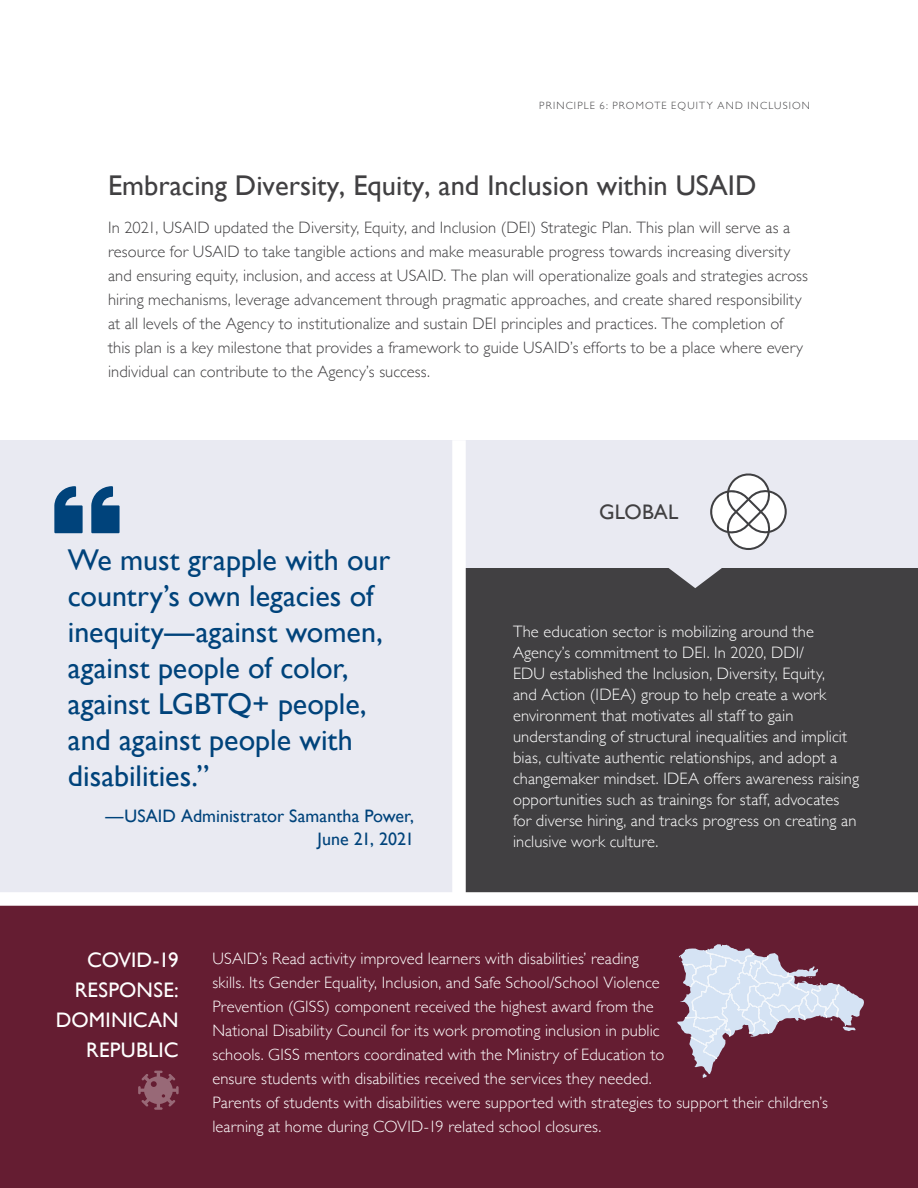
<style>
.page{position:relative;width:918px;height:1188px;background:#fff}
.page>*{position:absolute;margin:0;border:0;box-sizing:border-box;transform-origin:0 0}
.t1{font:30px/36px "Gill Sans";color:#00437b}
.t2{font:28.5px "Gill Sans";color:#414042}
.t3{font:21px/30px "Gill Sans";letter-spacing:.01em;color:#fff;text-align:right}
.t4{font:21px "Gill Sans";letter-spacing:.005em;color:#414042}
.t5{font:18px/22.5px "Gill Sans";letter-spacing:.005em;color:#00437b;text-align:right}
.t6{font:300 16.5px/21px "Gill Sans";letter-spacing:.005em;color:#fff}
.t7{font:300 16.5px/24px "Gill Sans";letter-spacing:.005em;color:#414042}
.t8{font:300 10.5px "Gill Sans";letter-spacing:.11em;color:#414042}
</style>
<div class="page">
<div style="left:459px;top:440px;width:459px;height:128px;background:#e9eaf2"></div>
<div style="left:0;top:440px;width:459px;height:456px;background:#e9eaf2"></div>
<div style="left:0;top:897px;width:918px;height:291px;background:#651d32"></div>
<svg style="left:54px;top:486px;width:66px;height:47px"></svg>
<svg style="left:677px;top:944px;width:187px;height:134px"></svg>
<svg style="left:138px;top:1071px;width:41px;height:39px"></svg>
<div style="left:459px;top:568px;width:459px;height:336px;background:#414042"></div>
<svg style="left:668px;top:568px;width:54px;height:20px"></svg>
<div style="left:0;top:892px;width:918px;height:14px;background:#fff"></div>
<div style="left:452px;top:440px;width:14px;height:457px;background:#fff"></div>
<svg style="left:710px;top:473px;width:77px;height:77px"></svg>
<p class="t8" style="left:539px;top:98px;width:272px">PRINCIPLE 6: PROMOTE EqUITY AND INCLUSION</p>
<h3 class="t2" style="left:108px;top:169px;width:650px">Embracing Diversity, Equity, and Inclusion within USAID</h3>
<p class="t7" style="left:108px;top:215px;width:702px">In 2021, USAID updated the Diversity, Equity, and Inclusion (DEI) Strategic Plan. This plan will serve as a resource for USAID to take tangible actions and make measurable progress towards increasing diversity and ensuring equity, inclusion, and access at USAID. The plan will operationalize goals and strategies across hiring mechanisms, leverage advancement through pragmatic approaches, and create shared responsibility at all levels of the Agency to institutionalize and sustain DEI principles and practices. The completion of this plan is a key milestone that provides a framework to guide USAID’s efforts to be a place where every individual can contribute to the Agency’s success.</p>
<p class="t1" style="left:68px;top:542px;width:324px">We must grapple with our country’s own legacies of inequity—against women, against people of color, against LGBTQ+ people, and against people with disabilities.”</p>
<p class="t5" style="left:105px;top:805px;width:310px">—USAID Administrator Samantha Power,<br>June 21, 2021</p>
<h4 class="t4" style="left:599px;top:499px;width:81px">GLOBAL</h4>
<p class="t6" style="left:513px;top:620px;width:348px">The education sector is mobilizing around the Agency’s commitment to DEI. In 2020, DDI/<br>EDU established the Inclusion, Diversity, Equity,<br>and Action (IDEA) group to help create a work environment that motivates all staff to gain understanding of structural inequalities and implicit bias, cultivate authentic relationships, and adopt a changemaker mindset. IDEA offers awareness raising opportunities such as trainings for staff, advocates for diverse hiring, and tracks progress on creating an inclusive work culture.</p>
<h4 class="t3" style="left:56px;top:945px;width:124px">COVID-19<br>RESPONSE:<br>DOMINICAN<br>REPUBLIC</h4>
<p class="t6" style="left:212px;top:946px;width:617px;line-height:24px">USAID’s Read activity improved learners with disabilities’ reading<br>skills. Its Gender Equality, Inclusion, and Safe School/School Violence<br>Prevention (GISS) component received the highest award from the<br>National Disability Council for its work promoting inclusion in public<br>schools. GISS mentors coordinated with the Ministry of Education to<br>ensure students with disabilities received the services they needed.<br>Parents of students with disabilities were supported with strategies to support their children’s learning at home during COVID-19 related school closures.</p>
</div>
